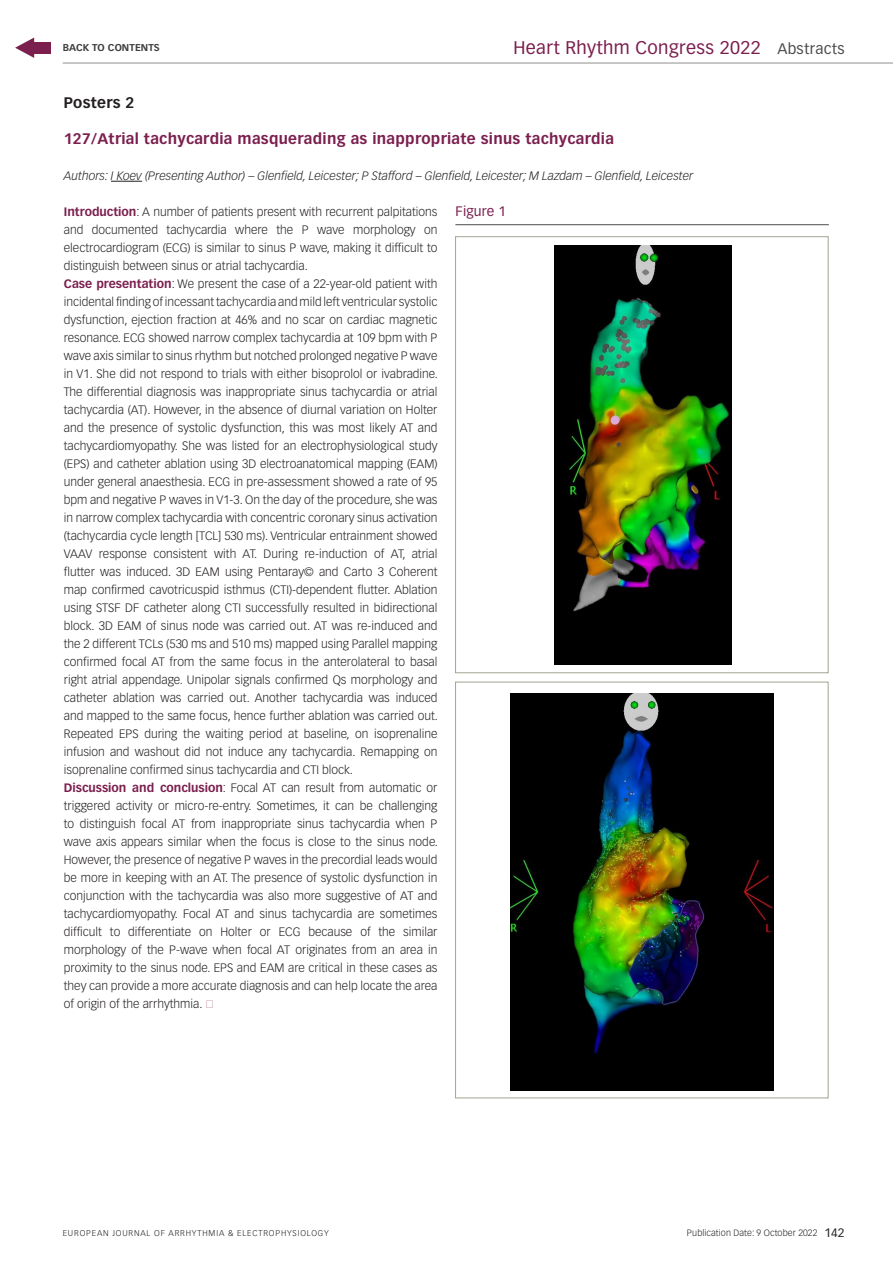
<style>
.page{position:relative;width:893px;height:1263px;background:#fff}
.page>*{position:absolute;margin:0;border:0;box-sizing:border-box;transform-origin:0 0}
.t1{font:18px "Vectora LT Std";letter-spacing:.02em;color:#7b1f4f}
._3__Abstract_Title{font:700 15px "Vectora LT Std";letter-spacing:.02em;color:#7b1f4f}
.SESSION{font:700 15px "Vectora LT Std";letter-spacing:.02em;color:#231f20}
._10_Table___Fig_Capt{font:13.5px "Vectora LT Std";letter-spacing:.01em;color:#7b1f4f}
._9_Body_Text{font:300 12px/18px "Vectora LT Std";color:#231f20;text-align:justify}
._5__Authors{font:italic 300 12px "Vectora LT Std";color:#231f20}
.t2{font:12px "Vectora LT Std";color:#231f20}
.t3{font:700 9.75px "Vectora LT Std";letter-spacing:.01em;color:#3e3e3f}
.t4{font:300 9px "Vectora LT Std";letter-spacing:.01em;color:#231f20}
.t5{font:300 8.25px "Vectora LT Std";letter-spacing:.1em;color:#231f20}
.s1{font-size:15px;color:#4b4c4d}
.s2{font-weight:700;color:#7b1f4f}
.s3{color:#7b1f4f}
</style>
<div class="page">
<hr style="left:63px;top:63px;width:830px;height:1px;background:#231f20">
<div style="left:30px;top:42px;width:20px;height:12px;background:#7b1f4f"></div>
<svg style="left:15px;top:38px;width:19px;height:20px"></svg>
<hr style="left:111px;top:181px;width:31px;height:1px;background:#231f20">
<img style="left:554px;top:245px;width:178px;height:419px">
<img style="left:510px;top:693px;width:263px;height:397px">
<div style="left:455px;top:682px;width:373px;height:416px;border:1px solid #a3a392"></div>
<hr style="left:455px;top:224px;width:374px;height:1px;background:#4b4c4d">
<p class="t3" style="left:63px;top:42px;width:99px">BACK TO CONTENTS</p>
<h1 class="t1" style="left:514px;top:37px;width:333px">Heart Rhythm Congress 2022 <span class="s1">Abstracts</span></h1>
<p class="SESSION" style="left:64px;top:94px;width:72px">Posters 2</p>
<p class="_3__Abstract_Title" style="left:64px;top:130px;width:552px">127/Atrial tachycardia masquerading as inappropriate sinus tachycardia</p>
<p class="_5__Authors" style="left:64px;top:169px;width:631px">Authors: I Koev (Presenting Author) – Glenfield, Leicester; P Stafford – Glenfield, Leicester; M Lazdam – Glenfield, Leicester</p>
<p class="_10_Table___Fig_Capt" style="left:455px;top:203px;width:52px">Figure 1</p>
<p class="_9_Body_Text" style="left:64px;top:203px;width:375px"><span class="s2">Introduction</span>: A number of patients present with recurrent palpitations and documented tachycardia where the P wave morphology on electrocardiogram (ECG) is similar to sinus P wave, making it difficult to distinguish between sinus or atrial tachycardia.</p>
<p class="_9_Body_Text" style="left:64px;top:275px;width:376px"><span class="s2">Case presentation</span>: We present the case of a 22-year-old patient with incidental finding of incessant tachycardia and mild left ventricular systolic dysfunction, ejection fraction at 46% and no scar on cardiac magnetic resonance. ECG showed narrow complex tachycardia at 109 bpm with P wave axis similar to sinus rhythm but notched prolonged negative P wave in V1. She did not respond to trials with either bisoprolol or ivabradine.<br>The differential diagnosis was inappropriate sinus tachycardia or atrial tachycardia (AT). However, in the absence of diurnal variation on Holter and the presence of systolic dysfunction, this was most likely AT and tachycardiomyopathy. She was listed for an electrophysiological study (EPS) and catheter ablation using 3D electroanatomical mapping (EAM) under general anaesthesia. ECG in pre-assessment showed a rate of 95 bpm and negative P waves in V1-3. On the day of the procedure, she was in narrow complex tachycardia with concentric coronary sinus activation (tachycardia cycle length [TCL] 530 ms). Ventricular entrainment showed VAAV response consistent with AT. During re-induction of AT, atrial flutter was induced. 3D EAM using Pentaray© and Carto 3 Coherent map confirmed cavotricuspid isthmus (CTI)-dependent flutter. Ablation using STSF DF catheter along CTI successfully resulted in bidirectional block. 3D EAM of sinus node was carried out. AT was re-induced and the 2 different TCLs (530 ms and 510 ms) mapped using Parallel mapping confirmed focal AT from the same focus in the anterolateral to basal right atrial appendage. Unipolar signals confirmed Qs morphology and catheter ablation was carried out. Another tachycardia was induced and mapped to the same focus, hence further ablation was carried out.<br>Repeated EPS during the waiting period at baseline, on isoprenaline infusion and washout did not induce any tachycardia. Remapping on isoprenaline confirmed sinus tachycardia and CTI block.</p>
<p class="_9_Body_Text" style="left:64px;top:779px;width:376px"><span class="s2">Discussion and conclusion</span>: Focal AT can result from automatic or triggered activity or micro-re-entry. Sometimes, it can be challenging to distinguish focal AT from inappropriate sinus tachycardia when P wave axis appears similar when the focus is close to the sinus node.<br>However, the presence of negative P waves in the precordial leads would be more in keeping with an AT. The presence of systolic dysfunction in conjunction with the tachycardia was also more suggestive of AT and tachycardiomyopathy. Focal AT and sinus tachycardia are sometimes difficult to differentiate on Holter or ECG because of the similar morphology of the P-wave when focal AT originates from an area in proximity to the sinus node. EPS and EAM are critical in these cases as they can provide a more accurate diagnosis and can help locate the area of origin of the arrhythmia. <span class="s3">❑</span></p>
<p class="t5" style="left:63px;top:1228px;width:268px">EUROPEAN JOURNAL OF ARRHYTHMIA &amp; ELECTROPHYSIOLOGY</p>
<p class="t4" style="left:687px;top:1227px;width:132px">Publication Date: 9 October 2022</p>
<p class="t2" style="left:825px;top:1226px;width:22px">142</p>
</div>
